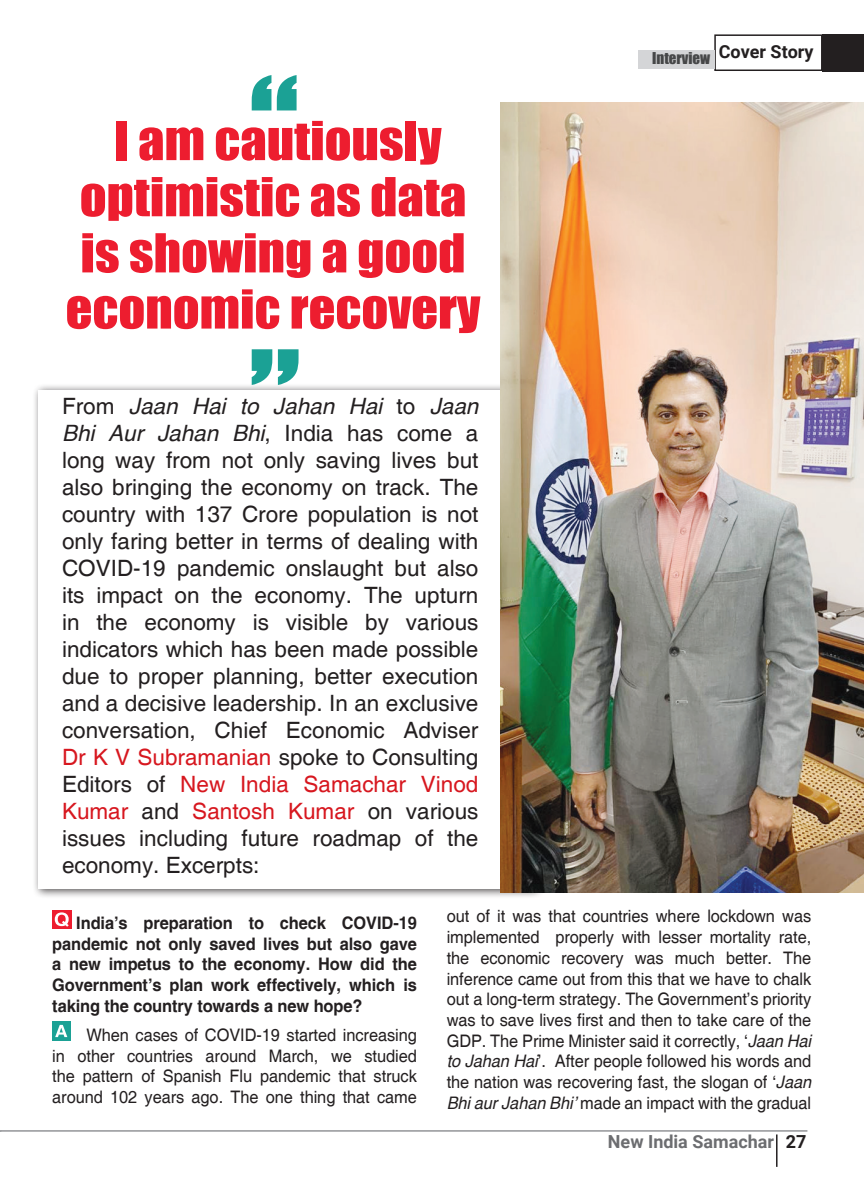
<style>
.page{position:relative;width:864px;height:1188px;background:#fff}
.page>*{position:absolute;margin:0;border:0;box-sizing:border-box;transform-origin:0 0}
.NUMBER{font:49.65px/56.1px "Impact";color:#ed1d2f;text-align:center;scale:1.06 1}
.intro{font:22.5px/27px "Helvetica";color:#231f20;text-align:justify}
.t1{font:700 18px "Roboto";color:#6c6d70}
.t2{font:700 18px "Roboto";color:#231f20}
.box_text{font:17.25px/20.7px "Helvetica";letter-spacing:-.005em;color:#231f20;text-align:justify;scale:.95 1}
.box_text-2{font:700 17.25px/20.7px "Helvetica";letter-spacing:-.005em;color:#231f20;text-align:justify;scale:.95 1}
.t3{font:15px "Impact";color:#464748}
.s1{font-style:italic}
.s2{color:#d7171f}
.s3{color:#231f20}
</style>
<div class="page">
<hr style="left:776px;top:1134px;width:2px;height:33px;background:#231f20">
<hr style="left:0;top:1130px;width:807px;height:2px;background:#939598">
<svg style="left:252px;top:349px;width:20px;height:35px"></svg>
<svg style="left:278px;top:349px;width:21px;height:35px"></svg>
<svg style="left:277px;top:75px;width:20px;height:35px"></svg>
<svg style="left:252px;top:75px;width:19px;height:35px"></svg>
<div style="left:52px;top:910px;width:19px;height:19px;background:#ed1d2f"></div>
<svg style="left:55px;top:912px;width:14px;height:15px"></svg>
<div style="left:52px;top:1021px;width:19px;height:20px;background:#1ba195"></div>
<svg style="left:55px;top:1025px;width:12px;height:12px"></svg>
<div style="left:32px;top:384px;width:514px;height:515px;background:#231f20;opacity:.75"></div>
<div style="left:38px;top:390px;width:497px;height:499px;background:#fff"></div>
<img style="left:501px;top:102px;width:363px;height:791px">
<div style="left:714px;top:34px;width:109px;height:37px;background:#fff;border:2px solid #231f20"></div>
<div style="left:823px;top:34px;width:41px;height:38px;background:#231f20"></div>
<div style="left:638px;top:50px;width:77px;height:19px;background:#d4d5d7"></div>
<p class="NUMBER" style="left:66px;top:111px;width:393px">I am cautiously optimistic as data is showing a good economic recovery</p>
<p class="intro" style="left:62px;top:393px;width:418px">From <span class="s1">Jaan Hai to Jahan Hai</span> to <span class="s1">Jaan Bhi Aur Jahan Bhi</span>, India has come a long way from not only saving lives but also bringing the economy on track. The country with 137 Crore population is not only faring better in terms of dealing with COVID-19 pandemic onslaught but also its impact on the economy. The upturn in the economy is visible by various indicators which has been made possible due to proper planning, better execution and a decisive leadership. In an exclusive conversation, Chief Economic Adviser <span class="s2">Dr K V Subramanian</span> spoke to Consulting Editors of <span class="s2">New India Samachar Vinod Kumar</span> and <span class="s2">Santosh Kumar</span> on various issues including future roadmap of the economy. Excerpts:</p>
<p class="t3" style="left:652px;top:47px;width:60px">Interview</p>
<p class="t2" style="left:719px;top:39px;width:96px">Cover Story</p>
<p class="box_text-2" style="left:52px;top:912px;width:385px;text-indent:24px">India’s preparation to check COVID-19 pandemic not only saved lives but also gave a new impetus to the economy. How did the Government’s plan work effectively, which is taking the country towards a new hope?</p>
<p class="box_text" style="left:52px;top:1025px;width:385px;text-indent:34px">When cases of COVID-19 started increasing in other countries around March, we studied the pattern of Spanish Flu pandemic that struck around 102 years ago. The one thing that came</p>
<p class="box_text" style="left:447px;top:907px;width:385px">out of it was that countries where lockdown was implemented properly with lesser mortality rate, the economic recovery was much better. The inference came out from this that we have to chalk out a long-term strategy. The Government’s priority was to save lives first and then to take care of the GDP. The Prime Minister said it correctly, ‘<span class="s1">Jaan Hai to Jahan Hai</span>’. After people followed his words and the nation was recovering fast, the slogan of ‘<span class="s1">Jaan Bhi aur Jahan Bhi’</span> made an impact with the gradual</p>
<p class="t1" style="left:608px;top:1129px;width:200px">New India Samachar <span class="s3">27</span></p>
</div>
